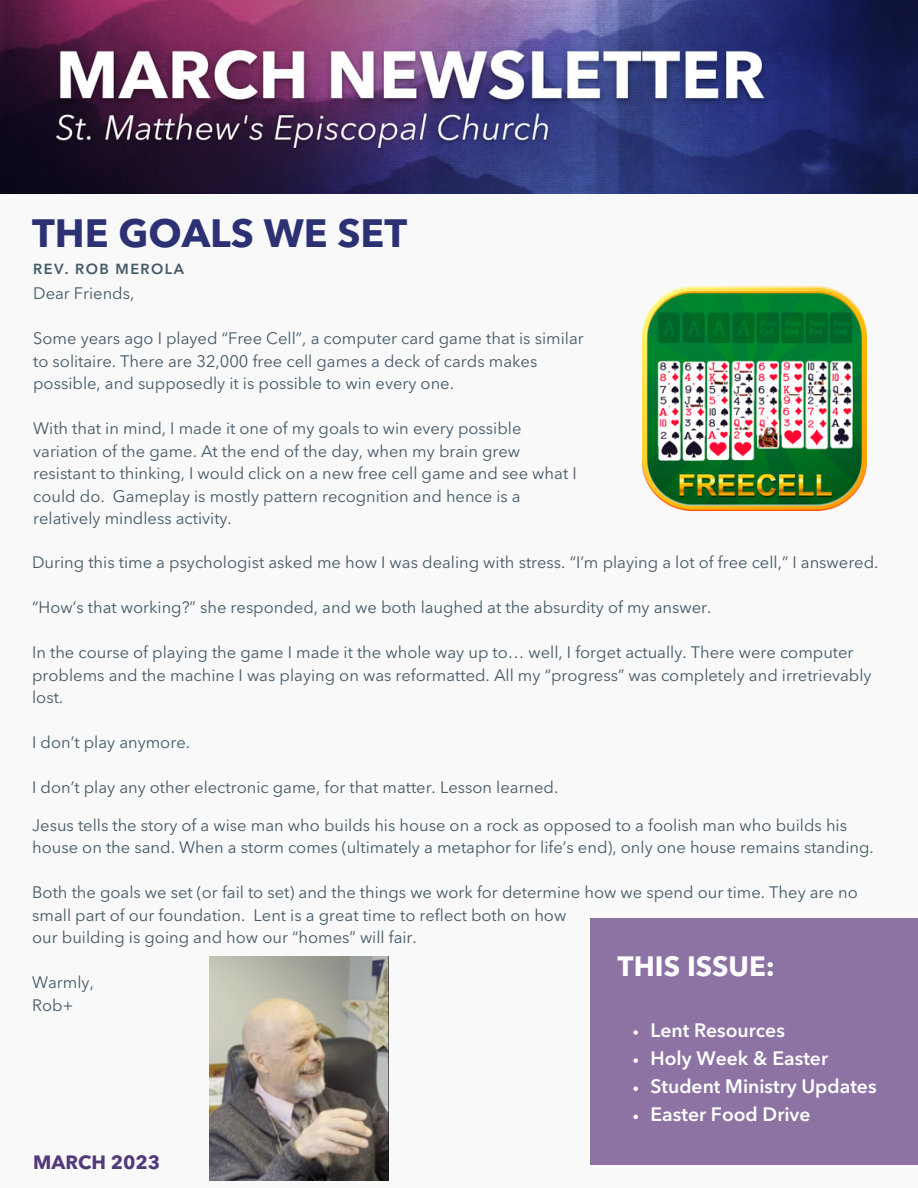
<style>
.page{position:relative;width:918px;height:1188px;background:#f9f9f9}
.page>*{position:absolute;margin:0;border:0;box-sizing:border-box;transform-origin:0 0}
.t1{font:700 39.15px "Avenir Next LT Pro";color:#2c3173}
.t2{font:700 27.75px "Avenir Next LT Pro";color:#fff}
.t3{font:600 19.35px/28.2px "Avenir Next LT Pro";color:#fff}
.t4{font:700 19.2px "Avenir Next LT Pro";color:#513b7b}
.t5{font:16.5px/22.5px "Avenir Next LT Pro";color:#435967}
.t6{font:600 14.55px "Avenir Next LT Pro";letter-spacing:.1em;color:#435967}
</style>
<div class="page">
<img style="left:0;top:0;width:918px;height:194px">
<div style="left:591px;top:918px;width:327px;height:247px;background:#8c73a4"></div>
<img style="left:642px;top:286px;width:224px;height:224px">
<img style="left:210px;top:957px;width:179px;height:224px">
<svg style="left:633px;top:1030px;width:5px;height:5px"></svg>
<svg style="left:633px;top:1058px;width:5px;height:5px"></svg>
<svg style="left:633px;top:1086px;width:5px;height:5px"></svg>
<svg style="left:633px;top:1115px;width:5px;height:4px"></svg>
<h1 class="t1" style="left:32px;top:217px;width:376px">THE GOALS WE SET</h1>
<p class="t6" style="left:33px;top:263px;width:152px">REV. ROB MEROLA</p>
<p class="t5" style="left:33px;top:284px;width:103px">Dear Friends,</p>
<p class="t5" style="left:33px;top:329px;width:552px">Some years ago I played “Free Cell”, a computer card game that is similar to solitaire. There are 32,000 free cell games a deck of cards makes possible, and supposedly it is possible to win every one.</p>
<p class="t5" style="left:33px;top:419px;width:545px">With that in mind, I made it one of my goals to win every possible variation of the game. At the end of the day, when my brain grew resistant to thinking, I would click on a new free cell game and see what I could do. Gameplay is mostly pattern recognition and hence is a relatively mindless activity.</p>
<p class="t5" style="left:32px;top:553px;width:848px">During this time a psychologist asked me how I was dealing with stress. “I’m playing a lot of free cell,” I answered.</p>
<p class="t5" style="left:32px;top:598px;width:681px">“How’s that working?” she responded, and we both laughed at the absurdity of my answer.</p>
<p class="t5" style="left:32px;top:643px;width:841px">In the course of playing the game I made it the whole way up to… well, I forget actually. There were computer problems and the machine I was playing on was reformatted. All my “progress” was completely and irretrievably lost.</p>
<p class="t5" style="left:32px;top:733px;width:159px">I don’t play anymore.</p>
<p class="t5" style="left:32px;top:778px;width:528px">I don’t play any other electronic game, for that matter. Lesson learned.</p>
<p class="t5" style="left:32px;top:815px;width:843px">Jesus tells the story of a wise man who builds his house on a rock as opposed to a foolish man who builds his house on the sand. When a storm comes (ultimately a metaphor for life’s end), only one house remains standing.</p>
<p class="t5" style="left:32px;top:883px;width:827px">Both the goals we set (or fail to set) and the things we work for determine how we spend our time. They are no small part of our foundation. Lent is a great time to reflect both on how<br>our building is going and how our “homes” will fair.</p>
<p class="t5" style="left:32px;top:973px;width:63px">Warmly,<br>Rob+</p>
<h2 class="t2" style="left:618px;top:955px;width:159px">THIS ISSUE:</h2>
<p class="t4" style="left:33px;top:1154px;width:129px">MARCH 2023</p>
<p class="t3" style="left:651px;top:1018px;width:228px">Lent Resources<br>Holy Week &amp; Easter<br>Student Ministry Updates<br>Easter Food Drive</p>
</div>
